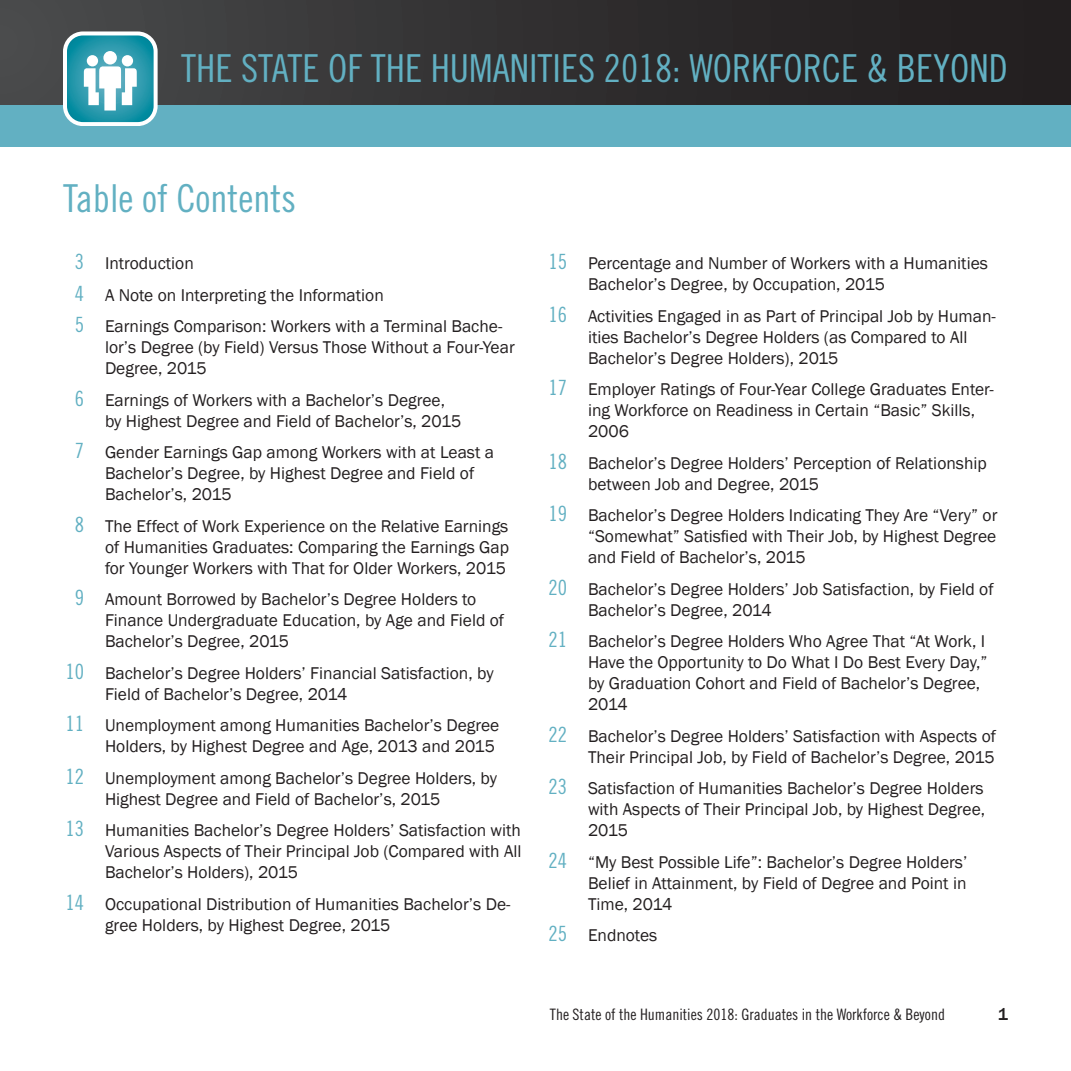
<style>
.page{position:relative;width:1071px;height:1071px;background:#fff}
.page>*{position:absolute;margin:0;border:0;box-sizing:border-box;transform-origin:0 0}
.t1{font:38.5px "Trade Gothic LT Std Cn 18";color:#62b0c2}
.TOC_Text{font:17.5px/21px "Franklin Gothic";color:#231f20}
.t2{font:500 17.5px "Franklin Gothic";color:#231f20}
.t3{font:15.75px "Trade Gothic LT Std Cn 18";color:#231f20}
.s1{font-family:"Trade Gothic LT Std Cn 18";font-size:21px;color:#62b0c2}
</style>
<div class="page">
<div style="left:0;top:0;width:1071px;height:105px;background:linear-gradient(to right,#484a4b,#1e1a1b)"></div>
<div style="left:0;top:105px;width:1071px;height:42px;background:#62b0c2"></div>
<div style="left:63px;top:32px;width:94px;height:94px;background:#fff;border-radius:20px"></div>
<svg style="left:67px;top:35px;width:87px;height:87px"></svg>
<h1 class="t1" style="left:181px;top:46px;width:828px">THE STATE OF THE HUMANITIES 2018: WORKFORCE &amp; BEYOND</h1>
<p class="t1" style="left:63px;top:175px;width:235px">Table of Contents</p>
<p class="TOC_Text" style="left:75px;top:253px;width:121px"><span class="s1">3</span> Introduction</p>
<p class="TOC_Text" style="left:75px;top:285px;width:311px"><span class="s1">4</span> A Note on Interpreting the Information</p>
<p class="TOC_Text" style="left:105px;top:316px;width:411px;text-indent:-30px"><span class="s1">5</span> Earnings Comparison: Workers with a Terminal Bache&shy;lor’s Degree (by Field) Versus Those Without a Four-Year<br>Degree, 2015</p>
<p class="TOC_Text" style="left:105px;top:390px;width:358px;text-indent:-30px"><span class="s1">6</span> Earnings of Workers with a Bachelor’s Degree, by Highest Degree and Field of Bachelor’s, 2015</p>
<p class="TOC_Text" style="left:105px;top:442px;width:391px;text-indent:-30px"><span class="s1">7</span> Gender Earnings Gap among Workers with at Least a<br>Bachelor’s Degree, by Highest Degree and Field of<br>Bachelor’s, 2015</p>
<p class="TOC_Text" style="left:105px;top:516px;width:406px;text-align:justify;text-indent:-30px"><span class="s1">8</span> The Effect of Work Experience on the Relative Earnings of Humanities Graduates: Comparing the Earnings Gap for Younger Workers with That for Older Workers, 2015</p>
<p class="TOC_Text" style="left:105px;top:589px;width:401px;text-indent:-30px"><span class="s1">9</span> Amount Borrowed by Bachelor’s Degree Holders to<br>Finance Undergraduate Education, by Age and Field of<br>Bachelor’s Degree, 2015</p>
<p class="TOC_Text" style="left:105px;top:663px;width:390px;text-indent:-40px"><span class="s1">10</span> Bachelor’s Degree Holders’ Financial Satisfaction, by<br>Field of Bachelor’s Degree, 2014</p>
<p class="TOC_Text" style="left:65px;top:715px;width:436px;text-align:right"><span class="s1">11</span> Unemployment among Humanities Bachelor’s Degree<br>Holders, by Highest Degree and Age, 2013 and 2015</p>
<p class="TOC_Text" style="left:105px;top:768px;width:394px;text-indent:-40px"><span class="s1">12</span> Unemployment among Bachelor’s Degree Holders, by<br>Highest Degree and Field of Bachelor’s, 2015</p>
<p class="TOC_Text" style="left:105px;top:820px;width:418px;text-align:justify;text-indent:-40px"><span class="s1">13</span> Humanities Bachelor’s Degree Holders’ Satisfaction with Various Aspects of Their Principal Job (Compared with All Bachelor’s Holders), 2015</p>
<p class="TOC_Text" style="left:105px;top:894px;width:407px;text-indent:-40px"><span class="s1">14</span> Occupational Distribution of Humanities Bachelor’s De&shy;gree Holders, by Highest Degree, 2015</p>
<p class="TOC_Text" style="left:588px;top:253px;width:401px;text-indent:-40px"><span class="s1">15</span> Percentage and Number of Workers with a Humanities<br>Bachelor’s Degree, by Occupation, 2015</p>
<p class="TOC_Text" style="left:588px;top:306px;width:409px;text-indent:-40px"><span class="s1">16</span> Activities Engaged in as Part of Principal Job by Human&shy;ities Bachelor’s Degree Holders (as Compared to All<br>Bachelor’s Degree Holders), 2015</p>
<p class="TOC_Text" style="left:588px;top:379px;width:407px;text-indent:-40px"><span class="s1">17</span> Employer Ratings of Four-Year College Graduates Enter&shy;ing Workforce on Readiness in Certain “Basic” Skills,<br>2006</p>
<p class="TOC_Text" style="left:588px;top:453px;width:400px;text-indent:-40px"><span class="s1">18</span> Bachelor’s Degree Holders’ Perception of Relationship between Job and Degree, 2015</p>
<p class="TOC_Text" style="left:588px;top:505px;width:411px;text-align:justify;text-indent:-40px"><span class="s1">19</span> Bachelor’s Degree Holders Indicating They Are “Very” or “Somewhat” Satisfied with Their Job, by Highest Degree and Field of Bachelor’s, 2015</p>
<p class="TOC_Text" style="left:588px;top:579px;width:407px;text-indent:-40px"><span class="s1">20</span> Bachelor’s Degree Holders’ Job Satisfaction, by Field of<br>Bachelor’s Degree, 2014</p>
<p class="TOC_Text" style="left:588px;top:631px;width:401px;text-indent:-40px"><span class="s1">21</span> Bachelor’s Degree Holders Who Agree That “At Work, I Have the Opportunity to Do What I Do Best Every Day,” by Graduation Cohort and Field of Bachelor’s Degree, 2014</p>
<p class="TOC_Text" style="left:548px;top:726px;width:449px;text-align:right"><span class="s1">22</span> Bachelor’s Degree Holders’ Satisfaction with Aspects of<br>Their Principal Job, by Field of Bachelor’s Degree, 2015</p>
<p class="TOC_Text" style="left:588px;top:778px;width:399px;text-align:justify;text-indent:-40px"><span class="s1">23</span> Satisfaction of Humanities Bachelor’s Degree Holders with Aspects of Their Principal Job, by Highest Degree, 2015</p>
<p class="TOC_Text" style="left:588px;top:852px;width:381px;text-align:justify;text-indent:-40px"><span class="s1">24</span> “My Best Possible Life”: Bachelor’s Degree Holders’ Belief in Attainment, by Field of Degree and Point in Time, 2014</p>
<p class="TOC_Text" style="left:548px;top:925px;width:110px"><span class="s1">25</span> Endnotes</p>
<p class="t3" style="left:550px;top:1005px;width:397px">The State of the Humanities 2018: Graduates in the Workforce &amp; Beyond</p>
<p class="t2" style="left:998px;top:1004px;width:12px">1</p>
</div>
